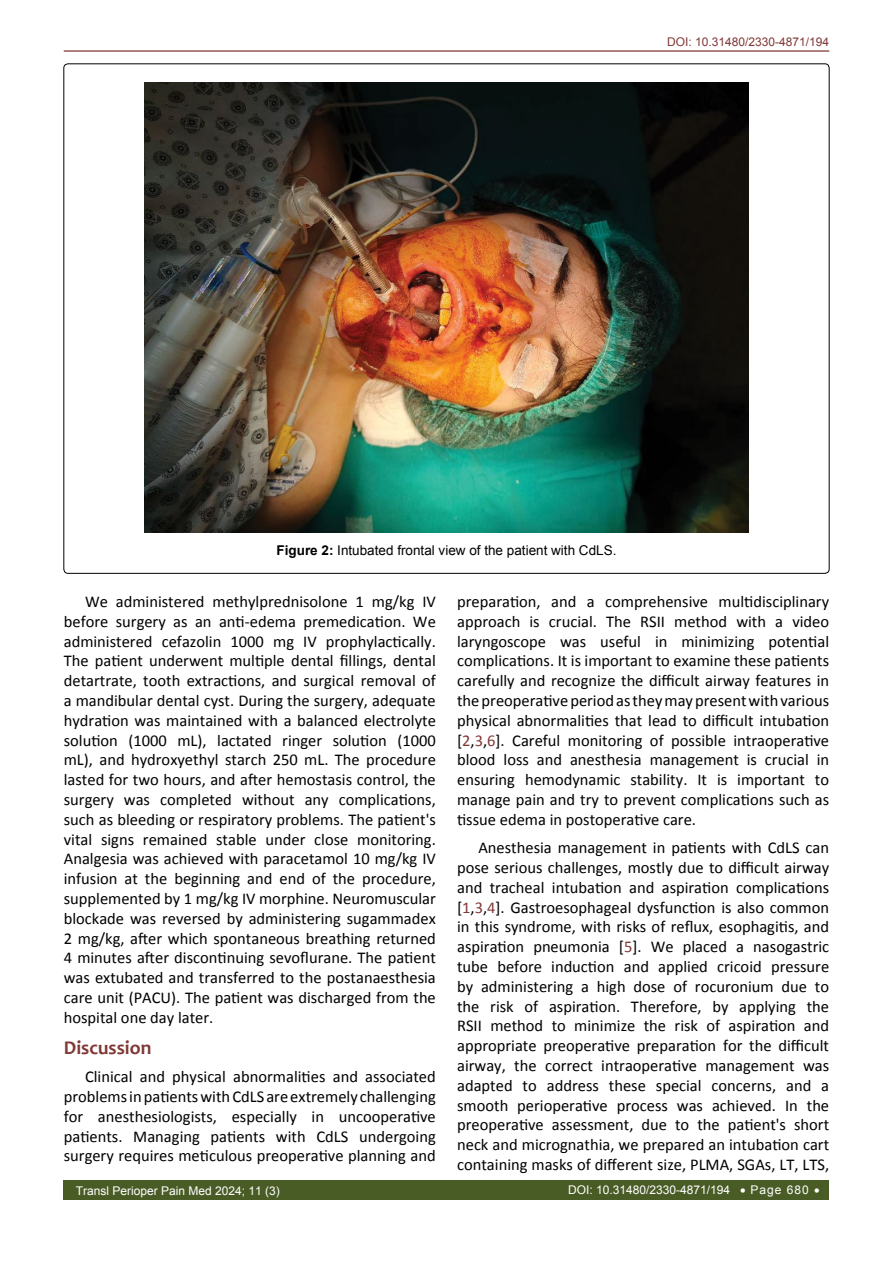
<style>
.page{position:relative;width:893px;height:1263px;background:#fff}
.page>*{position:absolute;margin:0;border:0;box-sizing:border-box;transform-origin:0 0}
.t1{font:700 19.5px "Candara";color:#803836}
.t2{font:16.5px/19.8px "Calibri";color:#000;text-align:justify}
.t3{font:13.5px "Arial";color:#000}
.t4{font:12px "Arial";color:#fff}
.t5{font:12px "Arial";color:#803836}
.s1{font-weight:700}
.s2{color:#803836}
</style>
<div class="page">
<hr style="left:64px;top:50px;width:765px;height:2px;background:#803836">
<div style="left:64px;top:1180px;width:765px;height:19px;background:#4a5c26"></div>
<img style="left:144px;top:82px;width:605px;height:450px">
<p class="t5" style="left:667px;top:34px;width:164px">DOI: 10.31480/2330-4871/194</p>
<p class="t3" style="left:276px;top:541px;width:341px"><span class="s1">Figure 2:</span> Intubated frontal view of the patient with CdLS.</p>
<p class="t2" style="left:64px;top:592px;width:374px;text-indent:21px">We administered methylprednisolone 1 mg/kg IV before surgery as an anti-edema premedication. We administered cefazolin 1000 mg IV prophylactically.<br>The patient underwent multiple dental fillings, dental detartrate, tooth extractions, and surgical removal of a mandibular dental cyst. During the surgery, adequate hydration was maintained with a balanced electrolyte solution (1000 mL), lactated ringer solution (1000 mL), and hydroxyethyl starch 250 mL. The procedure lasted for two hours, and after hemostasis control, the surgery was completed without any complications, such as bleeding or respiratory problems. The patient's vital signs remained stable under close monitoring.<br>Analgesia was achieved with paracetamol 10 mg/kg IV infusion at the beginning and end of the procedure, supplemented by 1 mg/kg IV morphine. Neuromuscular blockade was reversed by administering sugammadex 2 mg/kg, after which spontaneous breathing returned 4 minutes after discontinuing sevoflurane. The patient was extubated and transferred to the postanaesthesia care unit (PACU). The patient was discharged from the hospital one day later.</p>
<p class="t1" style="left:64px;top:1035px;width:89px">Discussion</p>
<p class="t2" style="left:64px;top:1067px;width:374px;text-indent:21px">Clinical and physical abnormalities and associated problems in patients with CdLS are extremely challenging for anesthesiologists, especially in uncooperative patients. Managing patients with CdLS undergoing surgery requires meticulous preoperative planning and</p>
<p class="t2" style="left:457px;top:592px;width:374px">preparation, and a comprehensive multidisciplinary approach is crucial. The RSII method with a video laryngoscope was useful in minimizing potential complications. It is important to examine these patients carefully and recognize the difficult airway features in the preoperative period as they may present with various physical abnormalities that lead to difficult intubation [<span class="s2">2</span>,<span class="s2">3</span>,<span class="s2">6</span>]. Careful monitoring of possible intraoperative blood loss and anesthesia management is crucial in ensuring hemodynamic stability. It is important to manage pain and try to prevent complications such as tissue edema in postoperative care.</p>
<p class="t2" style="left:457px;top:838px;width:374px;text-indent:21px">Anesthesia management in patients with CdLS can pose serious challenges, mostly due to difficult airway and tracheal intubation and aspiration complications [<span class="s2">1</span>,<span class="s2">3</span>,<span class="s2">4</span>]. Gastroesophageal dysfunction is also common in this syndrome, with risks of reflux, esophagitis, and aspiration pneumonia [<span class="s2">5</span>]. We placed a nasogastric tube before induction and applied cricoid pressure by administering a high dose of rocuronium due to the risk of aspiration. Therefore, by applying the RSII method to minimize the risk of aspiration and appropriate preoperative preparation for the difficult airway, the correct intraoperative management was adapted to address these special concerns, and a smooth perioperative process was achieved. In the preoperative assessment, due to the patient's short neck and micrognathia, we prepared an intubation cart containing masks of different size, PLMA, SGAs, LT, LTS,</p>
<p class="t4" style="left:76px;top:1183px;width:206px">Transl Perioper Pain Med 2024; 11 (3)</p>
<p class="t4" style="left:568px;top:1182px;width:253px">DOI: 10.31480/2330-4871/194 • Page 680 •</p>
</div>
